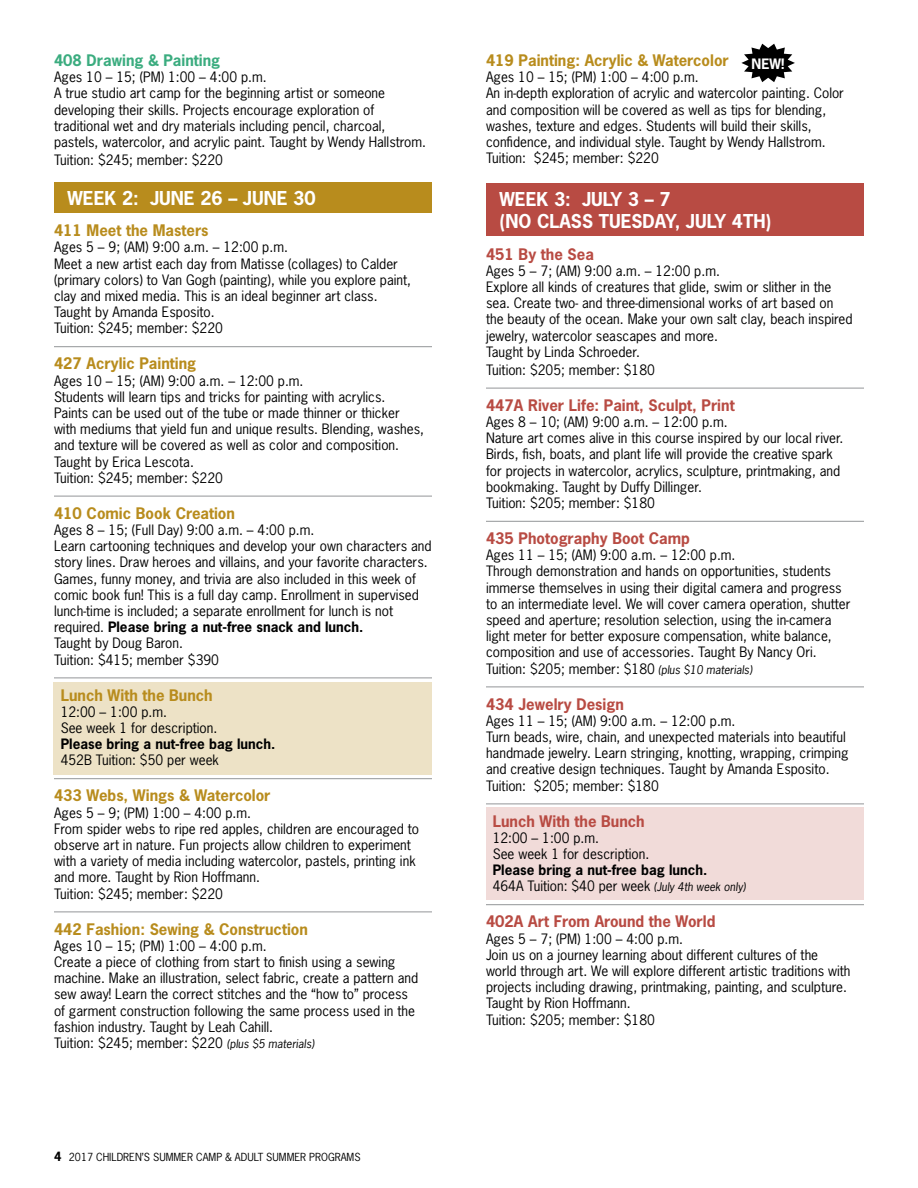
<style>
.page{position:relative;width:918px;height:1188px;background:#fff}
.page>*{position:absolute;margin:0;border:0;box-sizing:border-box;transform-origin:0 0}
.t1{font:700 18px/21.6px "News Gothic";color:#fff}
.t2{font:700 15px "News Gothic";color:#b88c1d}
.t3{font:700 15px "News Gothic";color:#b84b43}
.t4{font:700 15px "News Gothic";color:#3bac7f}
.t5{font:13.5px/16.2px "News Gothic";color:#000}
.t6{font:700 13.5px/16.2px "News Gothic";color:#000}
.t7{font:700 13.5px "News Gothic";color:#fff}
.t8{font:10.5px "News Gothic";color:#000}
.s1{font-weight:700}
.s2{font-style:italic;font-size:11.25px}
.s3{font-weight:700;font-size:12px}
.s4{font-weight:400}
.s5{font-weight:400;font-style:italic;font-size:11.25px}
</style>
<div class="page">
<div style="left:486px;top:807px;width:378px;height:93px;background:#f1dbd9"></div>
<div style="left:53px;top:682px;width:378px;height:93px;background:#ede2c6"></div>
<div style="left:486px;top:183px;width:378px;height:52px;background:#b84b43"></div>
<hr style="left:486px;top:388px;width:378px;height:1px;background:#939598">
<hr style="left:486px;top:521px;width:378px;height:1px;background:#939598">
<hr style="left:486px;top:687px;width:378px;height:1px;background:#939598">
<hr style="left:486px;top:804px;width:378px;height:1px;background:#939598">
<hr style="left:486px;top:904px;width:378px;height:1px;background:#939598">
<div style="left:54px;top:182px;width:378px;height:30px;background:#b88c1d"></div>
<hr style="left:54px;top:346px;width:378px;height:1px;background:#939598">
<hr style="left:54px;top:496px;width:378px;height:1px;background:#939598">
<hr style="left:54px;top:678px;width:378px;height:1px;background:#939598">
<hr style="left:54px;top:778px;width:378px;height:1px;background:#939598">
<hr style="left:54px;top:912px;width:378px;height:1px;background:#939598">
<svg style="left:741px;top:44px;width:54px;height:38px"></svg>
<p class="t4" style="left:54px;top:50px;width:168px">408 Drawing &amp; Painting</p>
<p class="t5" style="left:54px;top:69px;width:374px">Ages 10 – 15; (PM) 1:00 – 4:00 p.m.<br>A true studio art camp for the beginning artist or someone developing their skills. Projects encourage exploration of traditional wet and dry materials including pencil, charcoal, pastels, watercolor, and acrylic paint. Taught by Wendy Hallstrom.</p>
<p class="t5" style="left:54px;top:152px;width:170px">Tuition: $245; member: $220</p>
<h1 class="t1" style="left:68px;top:187px;width:250px">WEEK 2: JUNE 26 – JUNE 30</h1>
<p class="t2" style="left:54px;top:221px;width:156px">411 Meet the Masters</p>
<p class="t5" style="left:54px;top:239px;width:359px">Ages 5 – 9; (AM) 9:00 a.m. – 12:00 p.m.<br>Meet a new artist each day from Matisse (collages) to Calder (primary colors) to Van Gogh (painting), while you explore paint, clay and mixed media. This is an ideal beginner art class.<br>Taught by Amanda Esposito.<br>Tuition: $245; member: $220</p>
<p class="t2" style="left:54px;top:354px;width:144px">427 Acrylic Painting</p>
<p class="t5" style="left:54px;top:372px;width:372px">Ages 10 – 15; (AM) 9:00 a.m. – 12:00 p.m.<br>Students will learn tips and tricks for painting with acrylics.<br>Paints can be used out of the tube or made thinner or thicker with mediums that yield fun and unique results. Blending, washes, and texture will be covered as well as color and composition.<br>Taught by Erica Lescota.<br>Tuition: $245; member: $220</p>
<p class="t2" style="left:54px;top:503px;width:183px">410 Comic Book Creation</p>
<p class="t5" style="left:54px;top:522px;width:379px">Ages 8 – 15; (Full Day) 9:00 a.m. – 4:00 p.m.<br>Learn cartooning techniques and develop your own characters and story lines. Draw heroes and villains, and your favorite characters.<br>Games, funny money, and trivia are also included in this week of comic book fun! This is a full day camp. Enrollment in supervised lunch-time is included; a separate enrollment for lunch is not required. <span class="s1">Please bring a nut-free snack and lunch.<br></span>Taught by Doug Baron.<br>Tuition: $415; member $390</p>
<p class="t2" style="left:61px;top:685px;width:154px">Lunch With the Bunch</p>
<p class="t5" style="left:61px;top:703px;width:158px">12:00 – 1:00 p.m.<br>See week 1 for description.</p>
<p class="t6" style="left:61px;top:736px;width:216px">Please bring a nut-free bag lunch.</p>
<p class="t5" style="left:61px;top:752px;width:160px">452B Tuition: $50 per week</p>
<p class="t2" style="left:54px;top:786px;width:218px">433 Webs, Wings &amp; Watercolor</p>
<p class="t5" style="left:54px;top:804px;width:367px">Ages 5 – 9; (PM) 1:00 – 4:00 p.m.<br>From spider webs to ripe red apples, children are encouraged to observe art in nature. Fun projects allow children to experiment with a variety of media including watercolor, pastels, printing ink and more. Taught by Rion Hoffmann.<br>Tuition: $245; member: $220</p>
<p class="t2" style="left:54px;top:919px;width:255px">442 Fashion: Sewing &amp; Construction</p>
<p class="t5" style="left:54px;top:937px;width:366px">Ages 10 – 15; (PM) 1:00 – 4:00 p.m.<br>Create a piece of clothing from start to finish using a sewing machine. Make an illustration, select fabric, create a pattern and sew away! Learn the correct stitches and the “how to” process of garment construction following the same process used in the fashion industry. Taught by Leah Cahill.<br>Tuition: $245; member: $220 <span class="s2">(plus $5 materials)</span></p>
<p class="t8" style="left:54px;top:1150px;width:308px"><span class="s3">4</span> 2017 CHILDREN’S SUMMER CAMP &amp; ADULT SUMMER PROGRAMS</p>
<p class="t2" style="left:486px;top:50px;width:244px">419 Painting: Acrylic &amp; Watercolor</p>
<p class="t5" style="left:486px;top:69px;width:360px">Ages 10 – 15; (PM) 1:00 – 4:00 p.m.<br>An in-depth exploration of acrylic and watercolor painting. Color and composition will be covered as well as tips for blending, washes, texture and edges. Students will build their skills, confidence, and individual style. Taught by Wendy Hallstrom.<br>Tuition: $245; member: $220</p>
<h1 class="t1" style="left:500px;top:189px;width:273px">WEEK 3: JULY 3 – 7<br>(NO CLASS TUESDAY, JULY 4TH)</h1>
<p class="t3" style="left:486px;top:244px;width:109px">451 By the Sea</p>
<p class="t5" style="left:486px;top:262px;width:368px">Ages 5 – 7; (AM) 9:00 a.m. – 12:00 p.m.<br>Explore all kinds of creatures that glide, swim or slither in the sea. Create two- and three-dimensional works of art based on the beauty of the ocean. Make your own salt clay, beach inspired jewelry, watercolor seascapes and more.<br>Taught by Linda Schroeder.</p>
<p class="t5" style="left:486px;top:361px;width:170px">Tuition: $205; member: $180</p>
<p class="t3" style="left:486px;top:395px;width:250px">447A River Life: Paint, Sculpt, Print</p>
<p class="t5" style="left:486px;top:414px;width:359px">Ages 8 – 10; (AM) 9:00 a.m. – 12:00 p.m.<br>Nature art comes alive in this course inspired by our local river.<br>Birds, fish, boats, and plant life will provide the creative spark for projects in watercolor, acrylics, sculpture, printmaking, and bookmaking. Taught by Duffy Dillinger.<br>Tuition: $205; member: $180</p>
<p class="t3" style="left:486px;top:528px;width:205px">435 Photography Boot Camp</p>
<p class="t5" style="left:486px;top:547px;width:366px">Ages 11 – 15; (AM) 9:00 a.m. – 12:00 p.m.<br>Through demonstration and hands on opportunities, students immerse themselves in using their digital camera and progress to an intermediate level. We will cover camera operation, shutter speed and aperture; resolution selection, using the in-camera light meter for better exposure compensation, white balance, composition and use of accessories. Taught By Nancy Ori.<br>Tuition: $205; member: $180 <span class="s2">(plus $10 materials)</span></p>
<p class="t3" style="left:486px;top:694px;width:139px">434 Jewelry Design</p>
<p class="t5" style="left:486px;top:712px;width:364px">Ages 11 – 15; (AM) 9:00 a.m. – 12:00 p.m.<br>Turn beads, wire, chain, and unexpected materials into beautiful handmade jewelry. Learn stringing, knotting, wrapping, crimping and creative design techniques. Taught by Amanda Esposito.<br>Tuition: $205; member: $180</p>
<p class="t3" style="left:493px;top:811px;width:154px">Lunch With the Bunch</p>
<p class="t5" style="left:493px;top:829px;width:158px">12:00 – 1:00 p.m.<br>See week 1 for description.</p>
<p class="t6" style="left:493px;top:862px;width:255px">Please bring a nut-free bag lunch.<br><span class="s4">464A Tuition: $40 per week</span> <span class="s5">(July 4th week only)</span></p>
<p class="t3" style="left:486px;top:912px;width:231px">402A Art From Around the World</p>
<p class="t5" style="left:486px;top:930px;width:366px">Ages 5 – 7; (PM) 1:00 – 4:00 p.m.<br>Join us on a journey learning about different cultures of the world through art. We will explore different artistic traditions with projects including drawing, printmaking, painting, and sculpture.<br>Taught by Rion Hoffmann.<br>Tuition: $205; member: $180</p>
<p class="t7" style="left:752px;top:55px;width:34px">NEW!</p>
</div>
